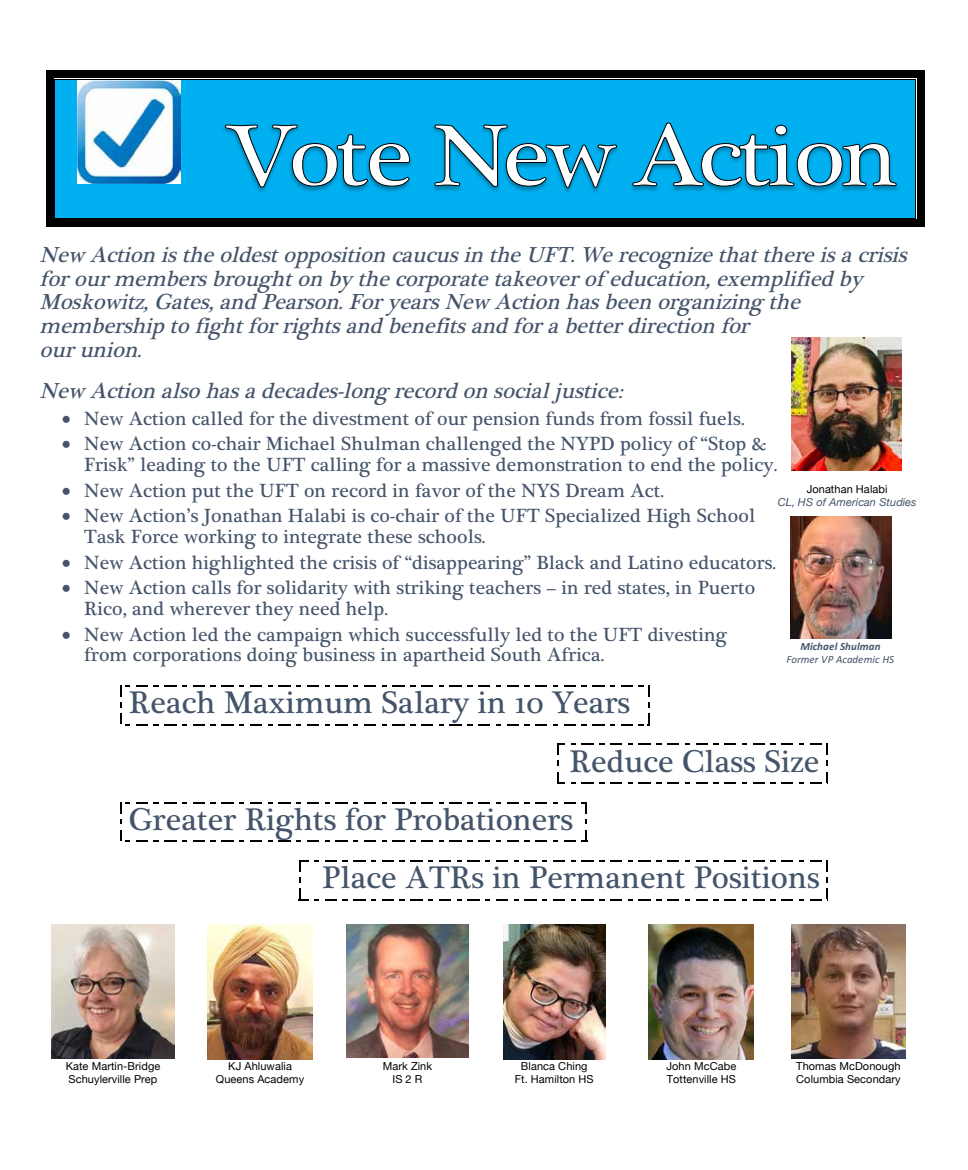
<style>
.page{position:relative;width:968px;height:1170px;background:#fff}
.page>*{position:absolute;margin:0;border:0;box-sizing:border-box;transform-origin:0 0}
.t1{font:32.12px "Plantagenet Cherokee";color:#44546a}
.t2{font:italic 22.25px/23.5px "Plantagenet Cherokee";color:#44546a}
.t3{font:19.62px/20.8px "Plantagenet Cherokee";letter-spacing:.005em;color:#44546a}
.t4{font:11px/13.1px "Helvetica Neue";letter-spacing:.01em;color:#000}
.t5{font:italic 11px "Helvetica Neue";letter-spacing:.005em;color:#44546a}
.t6{font:italic 11px "Calibri";color:#44546a}
.t7{font:italic 700 11px "Calibri";letter-spacing:.01em;color:#44546a}
</style>
<div class="page">
<div style="left:55px;top:80px;width:860px;height:138px;background:#00b0f0"></div>
<img style="left:223px;top:126px;width:675px;height:67px">
<svg style="left:224px;top:122px;width:673px;height:66px"></svg>
<div style="left:46px;top:71px;width:8px;height:9px;background:#000"></div>
<div style="left:46px;top:71px;width:9px;height:7px;background:#000"></div>
<div style="left:55px;top:71px;width:860px;height:7px;background:#000"></div>
<hr style="left:55px;top:79px;width:860px;height:1px;background:#000">
<div style="left:917px;top:71px;width:7px;height:9px;background:#000"></div>
<div style="left:915px;top:71px;width:9px;height:7px;background:#000"></div>
<div style="left:46px;top:218px;width:8px;height:9px;background:#000"></div>
<div style="left:46px;top:219px;width:9px;height:8px;background:#000"></div>
<div style="left:55px;top:219px;width:860px;height:8px;background:#000"></div>
<hr style="left:55px;top:218px;width:860px;height:1px;background:#000">
<div style="left:917px;top:218px;width:7px;height:9px;background:#000"></div>
<div style="left:915px;top:219px;width:9px;height:8px;background:#000"></div>
<div style="left:46px;top:80px;width:8px;height:138px;background:#000"></div>
<hr style="left:54px;top:80px;width:1px;height:138px;background:#000">
<div style="left:917px;top:80px;width:7px;height:138px;background:#000"></div>
<hr style="left:915px;top:80px;width:1px;height:138px;background:#000">
<svg style="left:120px;top:685px;width:530px;height:40px"></svg>
<svg style="left:557px;top:744px;width:271px;height:40px"></svg>
<svg style="left:120px;top:802px;width:467px;height:40px"></svg>
<svg style="left:299px;top:860px;width:529px;height:40px"></svg>
<img style="left:77px;top:81px;width:103px;height:103px">
<img style="left:52px;top:925px;width:122px;height:134px">
<img style="left:207px;top:925px;width:105px;height:134px">
<img style="left:346px;top:925px;width:122px;height:133px">
<img style="left:503px;top:925px;width:102px;height:134px">
<img style="left:648px;top:925px;width:105px;height:135px">
<img style="left:791px;top:925px;width:114px;height:134px">
<img style="left:790px;top:516px;width:101px;height:123px">
<img style="left:791px;top:338px;width:110px;height:133px">
<p class="t2" style="left:40px;top:244px;width:875px">New Action istheoldestopposition caucusin theUFT.Werecognizethatthereisacrisis forourmembersbroughton by thecorporatetakeoverof education,exemplifiedby Moskowitz,Gates,andPearson. ForyearsNew Action hasbeen organizing the membershiptofightfor rightsandbenefits andforabetterdirection for<br>ourunion.</p>
<p class="t2" style="left:40px;top:380px;width:591px">New Action alsohasadecades-long recordon socialjustice:</p>
<p class="t3" style="left:62px;top:408px;width:684px">• New Action called for the divestment of our pension funds from fossil fuels.</p>
<p class="t3" style="left:84px;top:434px;width:694px;text-indent:-22px">• New Action co-chair Michael Shulman challenged the NYPD policy of “Stop &amp;<br>Frisk” leading to the UFT calling for a massive demonstration to end the policy.</p>
<p class="t3" style="left:62px;top:480px;width:603px">• New Action put the UFT on record in favor of the NYS Dream Act.</p>
<p class="t3" style="left:84px;top:506px;width:672px;text-indent:-22px">• New Action’s Jonathan Halabi is co-chair of the UFT Specialized High School<br>Task Force working to integrate these schools.</p>
<p class="t3" style="left:62px;top:552px;width:715px">• New Action highlighted the crisis of “disappearing” Black and Latino educators.</p>
<p class="t3" style="left:84px;top:578px;width:672px;text-indent:-22px">• New Action calls for solidarity with striking teachers – in red states, in Puerto<br>Rico, and wherever they need help.</p>
<p class="t3" style="left:84px;top:624px;width:644px;text-indent:-22px">• New Action led the campaign which successfully led to the UFT divesting from corporations doing business in apartheid South Africa.</p>
<h1 class="t1" style="left:129px;top:684px;width:503px">Reach Maximum Salary in 10 Years</h1>
<h1 class="t1" style="left:569px;top:742px;width:251px">Reduce Class Size</h1>
<h1 class="t1" style="left:129px;top:801px;width:446px">Greater Rights for Probationers</h1>
<h1 class="t1" style="left:322px;top:859px;width:499px">Place ATRs in Permanent Positions</h1>
<p class="t4" style="left:806px;top:483px;width:82px">Jonathan Halabi</p>
<p class="t5" style="left:777px;top:494px;width:140px">CL, HS of American Studies</p>
<p class="t7" style="left:800px;top:639px;width:81px">Michael Shulman</p>
<p class="t6" style="left:786px;top:652px;width:109px">Former VP Academic HS</p>
<p class="t4" style="left:66px;top:1060px;width:96px">Kate Martin-Bridge<br>Schuylerville Prep</p>
<p class="t4" style="left:216px;top:1060px;width:90px;text-align:center">KJ Ahluwalia<br>Queens Academy</p>
<p class="t4" style="left:383px;top:1060px;width:51px;text-align:center">Mark Zink<br>IS 2 R</p>
<p class="t4" style="left:515px;top:1060px;width:80px;text-align:center">Blanca Ching<br>Ft. Hamilton HS</p>
<p class="t4" style="left:666px;top:1060px;width:71px">John McCabe<br>Tottenville HS</p>
<p class="t4" style="left:796px;top:1060px;width:106px">Thomas McDonough<br>Columbia Secondary</p>
</div>
